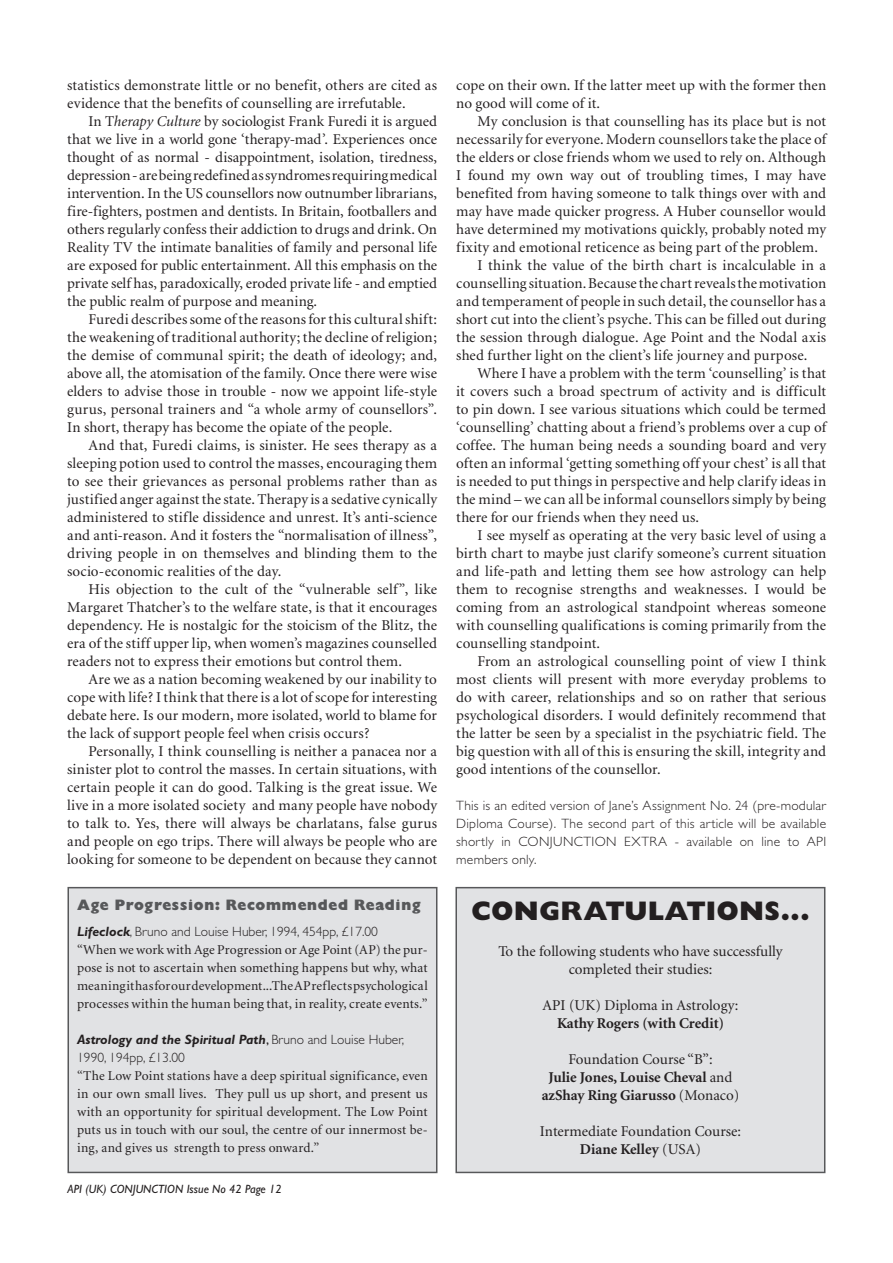
<style>
.page{position:relative;width:893px;height:1263px;background:#fff}
.page>*{position:absolute;margin:0;border:0;box-sizing:border-box;transform-origin:0 0}
.t1{font:800 27px "Gill Sans";letter-spacing:.005em;color:#231f20}
.t2{font:15px/18px "Minion";letter-spacing:.01em;color:#231f20;text-align:justify}
.t3{font:700 15px/18px "Minion";color:#231f20;text-align:center}
.t4{font:15px "Gill Sans Extra Bold Display";letter-spacing:.05em;color:#57585a}
.t5{font:13.5px/18px "Minion";letter-spacing:.015em;color:#231f20;text-align:justify}
.t6{font:300 13.5px/18px "Gill Sans";letter-spacing:.01em;color:#231f20;text-align:justify}
.t7{font:italic 12px "Gill Sans";color:#231f20}
.s1{font-style:italic}
.s2{font-weight:700;font-style:italic}
.s3{font-weight:400}
.s4{font-weight:700}
</style>
<div class="page">
<div style="left:68px;top:888px;width:369px;height:284px;background:#e1e2e4"></div>
<div style="left:67px;top:887px;width:370px;height:286px;border:2px solid #57585a"></div>
<div style="left:456px;top:888px;width:369px;height:284px;background:#e1e2e4"></div>
<div style="left:455px;top:887px;width:370px;height:286px;border:2px solid #57585a"></div>
<p class="t2" style="left:67px;top:77px;width:371px">statistics demonstrate little or no benefit, others are cited as evidence that the benefits of counselling are irrefutable.</p>
<p class="t2" style="left:67px;top:113px;width:371px;text-indent:21px">In T<span class="s1">herapy Culture</span> by sociologist Frank Furedi it is argued that we live in a world gone ‘therapy-mad’. Experiences once thought of as normal - disappointment, isolation, tiredness, depression - are being redefined as syndromes requiring medical intervention. In the US counsellors now outnumber librarians, fire-fighters, postmen and dentists. In Britain, footballers and others regularly confess their addiction to drugs and drink. On Reality TV the intimate banalities of family and personal life are exposed for public entertainment. All this emphasis on the private self has, paradoxically, eroded private life - and emptied the public realm of purpose and meaning.</p>
<p class="t2" style="left:67px;top:311px;width:371px;text-indent:21px">Furedi describes some of the reasons for this cultural shift: the weakening of traditional authority; the decline of religion; the demise of communal spirit; the death of ideology; and, above all, the atomisation of the family. Once there were wise elders to advise those in trouble - now we appoint life-style gurus, personal trainers and “a whole army of counsellors”.<br>In short, therapy has become the opiate of the people.</p>
<p class="t2" style="left:67px;top:437px;width:371px;text-indent:21px">And that, Furedi claims, is sinister. He sees therapy as a sleeping potion used to control the masses, encouraging them to see their grievances as personal problems rather than as justified anger against the state. Therapy is a sedative cynically administered to stifle dissidence and unrest. It’s anti-science and anti-reason. And it fosters the “normalisation of illness”, driving people in on themselves and blinding them to the socio-economic realities of the day.</p>
<p class="t2" style="left:67px;top:581px;width:371px;text-indent:21px">His objection to the cult of the “vulnerable self”, like Margaret Thatcher’s to the welfare state, is that it encourages dependency. He is nostalgic for the stoicism of the Blitz, the era of the stiff upper lip, when women’s magazines counselled readers not to express their emotions but control them.</p>
<p class="t2" style="left:67px;top:671px;width:371px;text-indent:21px">Are we as a nation becoming weakened by our inability to cope with life? I think that there is a lot of scope for interesting debate here. Is our modern, more isolated, world to blame for the lack of support people feel when crisis occurs?</p>
<p class="t2" style="left:67px;top:743px;width:371px;text-indent:21px">Personally, I think counselling is neither a panacea nor a sinister plot to control the masses. In certain situations, with certain people it can do good. Talking is the great issue. We live in a more isolated society and many people have nobody to talk to. Yes, there will always be charlatans, false gurus and people on ego trips. There will always be people who are looking for someone to be dependent on because they cannot</p>
<p class="t4" style="left:77px;top:896px;width:345px">Age Progression: Recommended Reading</p>
<p class="t6" style="left:77px;top:923px;width:302px"><span class="s2">Lifeclock</span>, Bruno and Louise Huber, 1994, 454pp, £17.00</p>
<p class="t5" style="left:77px;top:941px;width:352px">“When we work with Age Progression or Age Point (AP) the pur&shy;pose is not to ascertain when something happens but why, what meaning it has for our development...The AP reflects psychological processes within the human being that, in reality, create events.”</p>
<p class="t6" style="left:77px;top:1031px;width:328px"><span class="s2">Astrology and the Spiritual Path</span><span class="s3">,</span> Bruno and Louise Huber,<br>1990, 194pp, £13.00</p>
<p class="t5" style="left:77px;top:1067px;width:352px">“The Low Point stations have a deep spiritual significance, even in our own small lives. They pull us up short, and present us with an opportunity for spiritual development. The Low Point puts us in touch with our soul, the centre of our innermost be&shy;ing, and gives us strength to press onward.”</p>
<p class="t7" style="left:68px;top:1182px;width:216px">API (UK) CONJUNCTION Issue No 42 Page 12</p>
<p class="t2" style="left:456px;top:77px;width:371px">cope on their own. If the latter meet up with the former then no good will come of it.</p>
<p class="t2" style="left:477px;top:113px;width:350px">My conclusion is that counselling has its place but is not</p>
<p class="t2" style="left:456px;top:131px;width:371px">necessarily for everyone. Modern counsellors take the place of</p>
<p class="t2" style="left:456px;top:149px;width:371px">the elders or close friends whom we used to rely on. Although</p>
<p class="t2" style="left:456px;top:167px;width:371px">I found my own way out of troubling times, I may have</p>
<p class="t2" style="left:456px;top:185px;width:371px">benefited from having someone to talk things over with and</p>
<p class="t2" style="left:456px;top:203px;width:371px">may have made quicker progress. A Huber counsellor would</p>
<p class="t2" style="left:456px;top:221px;width:371px">have determined my motivations quickly, probably noted my</p>
<p class="t2" style="left:456px;top:239px;width:363px">fixity and emotional reticence as being part of the problem.</p>
<p class="t2" style="left:477px;top:257px;width:350px">I think the value of the birth chart is incalculable in a</p>
<p class="t2" style="left:456px;top:275px;width:371px">counselling situation. Because the chart reveals the motivation</p>
<p class="t2" style="left:456px;top:293px;width:371px">and temperament of people in such detail, the counsellor has a</p>
<p class="t2" style="left:456px;top:311px;width:371px">short cut into the client’s psyche. This can be filled out during</p>
<p class="t2" style="left:456px;top:329px;width:371px">the session through dialogue. Age Point and the Nodal axis</p>
<p class="t2" style="left:456px;top:347px;width:353px">shed further light on the client’s life journey and purpose.</p>
<p class="t2" style="left:477px;top:365px;width:350px">Where I have a problem with the term ‘counselling’ is that</p>
<p class="t2" style="left:456px;top:383px;width:371px">it covers such a broad spectrum of activity and is difficult</p>
<p class="t2" style="left:456px;top:401px;width:371px">to pin down. I see various situations which could be termed</p>
<p class="t2" style="left:456px;top:419px;width:371px">‘counselling’ chatting about a friend’s problems over a cup of</p>
<p class="t2" style="left:456px;top:437px;width:371px">coffee. The human being needs a sounding board and very</p>
<p class="t2" style="left:456px;top:455px;width:371px">often an informal ‘getting something off your chest’ is all that</p>
<p class="t2" style="left:456px;top:473px;width:371px">is needed to put things in perspective and help clarify ideas in</p>
<p class="t2" style="left:456px;top:491px;width:371px">the mind – we can all be informal counsellors simply by being</p>
<p class="t2" style="left:456px;top:509px;width:244px">there for our friends when they need us.</p>
<p class="t2" style="left:477px;top:527px;width:350px">I see myself as operating at the very basic level of using a</p>
<p class="t2" style="left:456px;top:545px;width:371px">birth chart to maybe just clarify someone’s current situation</p>
<p class="t2" style="left:456px;top:563px;width:371px">and life-path and letting them see how astrology can help</p>
<p class="t2" style="left:456px;top:581px;width:371px">them to recognise strengths and weaknesses. I would be</p>
<p class="t2" style="left:456px;top:599px;width:371px">coming from an astrological standpoint whereas someone</p>
<p class="t2" style="left:456px;top:617px;width:371px">with counselling qualifications is coming primarily from the</p>
<p class="t2" style="left:456px;top:635px;width:145px">counselling standpoint.</p>
<p class="t2" style="left:477px;top:653px;width:350px">From an astrological counselling point of view I think</p>
<p class="t2" style="left:456px;top:671px;width:371px">most clients will present with more everyday problems to</p>
<p class="t2" style="left:456px;top:689px;width:371px">do with career, relationships and so on rather that serious</p>
<p class="t2" style="left:456px;top:707px;width:371px">psychological disorders. I would definitely recommend that</p>
<p class="t2" style="left:456px;top:725px;width:371px">the latter be seen by a specialist in the psychiatric field. The</p>
<p class="t2" style="left:456px;top:743px;width:371px">big question with all of this is ensuring the skill, integrity and</p>
<p class="t2" style="left:456px;top:761px;width:206px">good intentions of the counsellor.</p>
<p class="t6" style="left:456px;top:797px;width:371px">This is an edited version of Jane’s Assignment No. 24 (pre-modular Diploma Course). The second part of this article will be available shortly in CONJUNCTION EXTRA - available on line to API members only.</p>
<h1 class="t1" style="left:471px;top:895px;width:340px">CONGRATULATIONS...</h1>
<p class="t2" style="left:498px;top:942px;width:286px;text-align:center">To the following students who have successfully completed their studies:</p>
<p class="t2" style="left:543px;top:996px;width:197px">API (UK) Diploma in Astrology:</p>
<p class="t3" style="left:557px;top:1014px;width:168px">Kathy Rogers (with Credit)</p>
<p class="t3" style="left:542px;top:1050px;width:199px"><span class="s3">Foundation Course “B”:<br></span>Julie Jones, Louise Cheval <span class="s3">and </span>azShay Ring Giarusso <span class="s3">(Monaco)</span></p>
<p class="t2" style="left:540px;top:1122px;width:203px;text-align:center">Intermediate Foundation Course:<br><span class="s4">Diane Kelley</span> (USA)</p>
</div>
